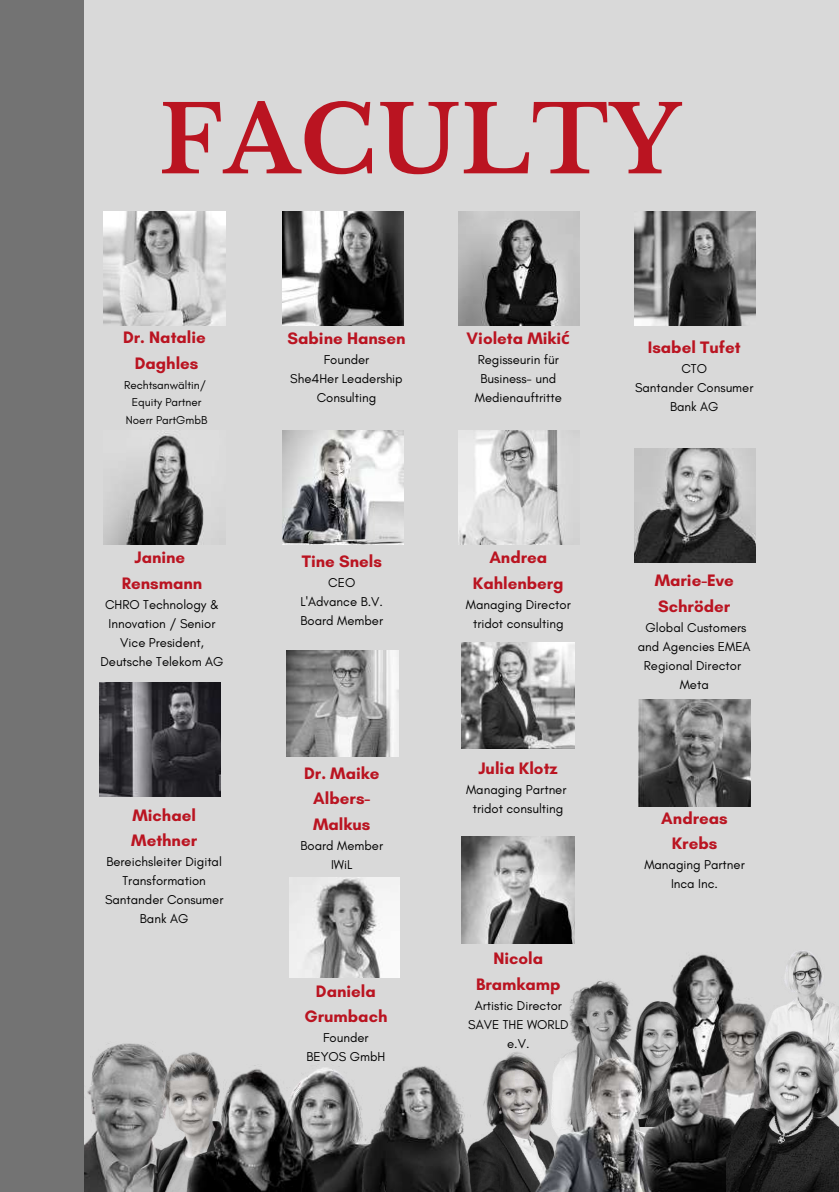
<style>
.page{position:relative;width:839px;height:1192px;background:#fff}
.page>*{position:absolute;margin:0;border:0;box-sizing:border-box;transform-origin:0 0}
.t1{font:700 92.6px "Libre Baskerville";letter-spacing:.015em;color:#ba1421}
.t2{font:700 17px/25.4px "Glacial Indifference";color:#ba1421;text-align:center}
.t3{font:700 16.8px/25.2px "Glacial Indifference";color:#ba1421;text-align:center}
.t4{font:13px/19px "Glacial Indifference";color:#000;text-align:center}
.t5{font:11.6px/17.4px "Glacial Indifference";color:#000;text-align:center}
.s1{font-family:"Noto Sans"}
</style>
<div class="page">
<div style="left:0;top:0;width:838px;height:1190px;background:#d9d9d9"></div>
<img style="left:104px;top:211px;width:121px;height:114px">
<img style="left:282px;top:211px;width:121px;height:114px">
<img style="left:458px;top:211px;width:121px;height:114px">
<img style="left:104px;top:430px;width:100px;height:114px">
<img style="left:282px;top:430px;width:121px;height:114px">
<img style="left:634px;top:211px;width:121px;height:114px">
<img style="left:458px;top:430px;width:105px;height:114px">
<img style="left:634px;top:448px;width:121px;height:114px">
<img style="left:99px;top:682px;width:122px;height:114px">
<img style="left:638px;top:699px;width:112px;height:107px">
<img style="left:286px;top:650px;width:113px;height:106px">
<img style="left:462px;top:642px;width:112px;height:106px">
<img style="left:462px;top:836px;width:112px;height:106px">
<img style="left:290px;top:877px;width:109px;height:100px">
<img style="left:84px;top:1043px;width:62px;height:148px">
<div style="left:0;top:0;width:84px;height:1191px;background:#737373"></div>
<img style="left:684px;top:950px;width:154px;height:76px">
<img style="left:106px;top:1046px;width:73px;height:145px">
<img style="left:684px;top:997px;width:122px;height:37px">
<img style="left:179px;top:1052px;width:331px;height:139px">
<img style="left:510px;top:967px;width:174px;height:224px">
<img style="left:526px;top:1034px;width:42px;height:157px">
<img style="left:568px;top:1034px;width:158px;height:157px">
<img style="left:726px;top:1026px;width:112px;height:165px">
<h1 class="t1" style="left:159px;top:83px;width:523px">FACULTY</h1>
<p class="t3" style="left:123px;top:325px;width:84px">Dr. Natalie<br>Daghles</p>
<p class="t5" style="left:124px;top:376px;width:85px">Rechtsanwältin/<br>Equity Partner<br>Noerr PartGmbB</p>
<h2 class="t2" style="left:122px;top:544px;width:82px">Janine<br>Rensmann</h2>
<p class="t4" style="left:100px;top:594px;width:125px">CHRO Technology &amp;<br>Innovation / Senior<br>Vice President,<br>Deutsche Telekom AG</p>
<h2 class="t2" style="left:131px;top:802px;width:67px;text-align:left">Michael<br>Methner</h2>
<p class="t4" style="left:105px;top:852px;width:120px">Bereichsleiter Digital<br>Transformation<br>Santander Consumer<br>Bank AG</p>
<h2 class="t2" style="left:287px;top:325px;width:119px">Sabine Hansen</h2>
<p class="t4" style="left:290px;top:350px;width:114px">Founder<br>She4Her Leadership<br>Consulting</p>
<h2 class="t2" style="left:302px;top:548px;width:82px">Tine Snels</h2>
<p class="t4" style="left:300px;top:573px;width:84px">CEO<br>L'Advance B.V.<br>Board Member</p>
<h2 class="t2" style="left:304px;top:760px;width:77px">Dr. Maike<br>Albers-<br>Malkus</h2>
<p class="t4" style="left:300px;top:835px;width:84px">Board Member<br>IWiL</p>
<h2 class="t2" style="left:304px;top:977px;width:84px">Daniela<br>Grumbach</h2>
<p class="t4" style="left:306px;top:1027px;width:80px">Founder<br>BEYOS GmbH</p>
<h2 class="t2" style="left:466px;top:325px;width:105px">Violeta Miki<span class="s1">ć</span></h2>
<p class="t4" style="left:475px;top:350px;width:89px">Regisseurin für<br>Business- und<br>Medienauftritte</p>
<h2 class="t2" style="left:473px;top:544px;width:92px">Andrea<br>Kahlenberg</h2>
<p class="t4" style="left:466px;top:594px;width:106px">Managing Director tridot consulting</p>
<h2 class="t2" style="left:478px;top:755px;width:81px">Julia Klotz</h2>
<p class="t4" style="left:466px;top:779px;width:102px">Managing Partner tridot consulting</p>
<h2 class="t2" style="left:476px;top:945px;width:86px">Nicola<br>Bramkamp</h2>
<p class="t4" style="left:468px;top:995px;width:102px">Artistic Director<br>SAVE THE WORLD e.V.</p>
<h2 class="t2" style="left:647px;top:334px;width:94px">Isabel Tufet</h2>
<p class="t4" style="left:635px;top:358px;width:120px">CTO<br>Santander Consumer<br>Bank AG</p>
<h2 class="t2" style="left:654px;top:567px;width:81px;text-align:left">Marie-Eve<br>Schröder</h2>
<p class="t4" style="left:638px;top:617px;width:114px">Global Customers and Agencies EMEA<br>Regional Director<br>Meta</p>
<h2 class="t2" style="left:661px;top:805px;width:68px">Andreas<br>Krebs</h2>
<p class="t4" style="left:644px;top:855px;width:102px">Managing Partner<br>Inca Inc.</p>
</div>
